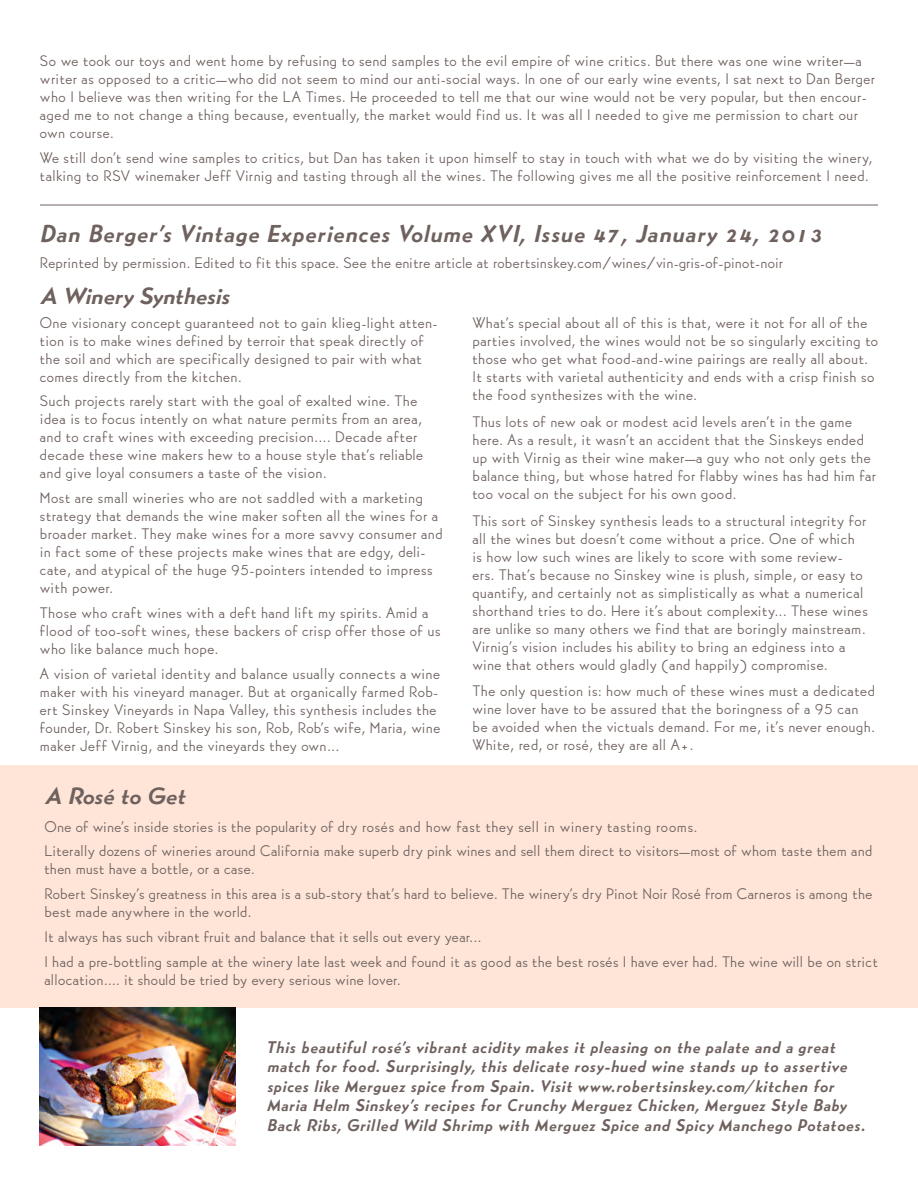
<style>
.page{position:relative;width:918px;height:1188px;background:#fff}
.page>*{position:absolute;margin:0;border:0;box-sizing:border-box;transform-origin:0 0}
.t1{font:italic 800 24px "Bernhard Gothic SGOT Std";letter-spacing:.035em;color:#6e615e}
.t2{font:italic 800 23.1px "Bernhard Gothic SGOT Std";letter-spacing:-.015em;color:#6e615e;scale:1.04 1}
.t3{font:italic 800 16.5px/19.5px "Bernhard Gothic SGOT Std";letter-spacing:.035em;color:#6e615e}
.t4{font:15px/18px "Bernhard Gothic SGOT Std";letter-spacing:.03em;color:#6e615e}
</style>
<div class="page">
<div style="left:0;top:765px;width:918px;height:243px;background:#fee5d8"></div>
<hr style="left:40px;top:205px;width:838px;height:1px;background:#6e615e">
<img style="left:40px;top:1008px;width:196px;height:137px">
<p class="t4" style="left:40px;top:52px;width:837px">So we took our toys and went home by refusing to send samples to the evil empire of wine critics. But there was one wine writer—a writer as opposed to a critic—who did not seem to mind our anti-social ways. In one of our early wine events, I sat next to Dan Berger who I believe was then writing for the LA Times. He proceeded to tell me that our wine would not be very popular, but then encour&shy;aged me to not change a thing because, eventually, the market would find us. It was all I needed to give me permission to chart our own course.</p>
<p class="t4" style="left:40px;top:148px;width:834px">We still don’t send wine samples to critics, but Dan has taken it upon himself to stay in touch with what we do by visiting the winery, talking to RSV winemaker Jeff Virnig and tasting through all the wines. The following gives me all the positive reinforcement I need.</p>
<h1 class="t1" style="left:40px;top:218px;width:784px">Dan Berger’s Vintage Experiences Volume XVI, Issue 47, January 24, 2013</h1>
<p class="t4" style="left:40px;top:254px;width:744px">Reprinted by permission. Edited to fit this space. See the enitre article at robertsinskey.com/wines/vin-gris-of-pinot-noir</p>
<h2 class="t2" style="left:40px;top:280px;width:184px">A Winery Synthesis</h2>
<p class="t4" style="left:40px;top:313px;width:399px">One visionary concept guaranteed not to gain klieg-light atten&shy;tion is to make wines defined by terroir that speak directly of the soil and which are specifically designed to pair with what comes directly from the kitchen.</p>
<p class="t4" style="left:40px;top:392px;width:385px">Such projects rarely start with the goal of exalted wine. The idea is to focus intently on what nature permits from an area, and to craft wines with exceeding precision.... Decade after decade these wine makers hew to a house style that’s reliable and give loyal consumers a taste of the vision.</p>
<p class="t4" style="left:40px;top:489px;width:404px">Most are small wineries who are not saddled with a marketing strategy that demands the wine maker soften all the wines for a broader market. They make wines for a more savvy consumer and in fact some of these projects make wines that are edgy, deli&shy;cate, and atypical of the huge 95-pointers intended to impress with power.</p>
<p class="t4" style="left:40px;top:604px;width:402px">Those who craft wines with a deft hand lift my spirits. Amid a flood of too-soft wines, these backers of crisp offer those of us who like balance much hope.</p>
<p class="t4" style="left:40px;top:664px;width:402px">A vision of varietal identity and balance usually connects a wine maker with his vineyard manager. But at organically farmed Rob&shy;ert Sinskey Vineyards in Napa Valley, this synthesis includes the founder, Dr. Robert Sinskey his son, Rob, Rob’s wife, Maria, wine maker Jeff Virnig, and the vineyards they own...</p>
<h2 class="t2" style="left:44px;top:781px;width:137px">A Rosé to Get</h2>
<p class="t4" style="left:472px;top:313px;width:407px">What’s special about all of this is that, were it not for all of the parties involved, the wines would not be so singularly exciting to those who get what food-and-wine pairings are really all about.<br>It starts with varietal authenticity and ends with a crisp finish so the food synthesizes with the wine.</p>
<p class="t4" style="left:472px;top:413px;width:405px">Thus lots of new oak or modest acid levels aren’t in the game here. As a result, it wasn’t an accident that the Sinskeys ended up with Virnig as their wine maker—a guy who not only gets the balance thing, but whose hatred for flabby wines has had him far too vocal on the subject for his own good.</p>
<p class="t4" style="left:472px;top:511px;width:397px">This sort of Sinskey synthesis leads to a structural integrity for all the wines but doesn’t come without a price. One of which is how low such wines are likely to score with some review&shy;ers. That’s because no Sinskey wine is plush, simple, or easy to quantify, and certainly not as simplistically as what a numerical shorthand tries to do. Here it’s about complexity... These wines are unlike so many others we find that are boringly mainstream.<br>Virnig’s vision includes his ability to bring an edginess into a wine that others would gladly (and happily) compromise.</p>
<p class="t4" style="left:472px;top:682px;width:404px">The only question is: how much of these wines must a dedicated wine lover have to be assured that the boringness of a 95 can be avoided when the victuals demand. For me, it’s never enough.<br>White, red, or rosé, they are all A+.</p>
<p class="t4" style="left:44px;top:814px;width:829px;line-height:24.8px">One of wine’s inside stories is the popularity of dry rosés and how fast they sell in winery tasting rooms.<br>Literally dozens of wineries around California make superb dry pink wines and sell them direct to visitors—most of whom taste them and</p>
<p class="t4" style="left:44px;top:857px;width:829px;line-height:24.8px">then must have a bottle, or a case.<br>Robert Sinskey’s greatness in this area is a sub-story that’s hard to believe. The winery’s dry Pinot Noir Rosé from Carneros is among the</p>
<p class="t4" style="left:44px;top:899px;width:835px;line-height:24.8px">best made anywhere in the world.<br>It always has such vibrant fruit and balance that it sells out every year...<br>I had a pre-bottling sample at the winery late last week and found it as good as the best rosés I have ever had. The wine will be on strict</p>
<p class="t4" style="left:44px;top:970px;width:358px">allocation.... it should be tried by every serious wine lover.</p>
<p class="t3" style="left:267px;top:1037px;width:600px">This beautiful rosé’s vibrant acidity makes it pleasing on the palate and a great match for food. Surprisingly, this delicate rosy-hued wine stands up to assertive spices like Merguez spice from Spain. Visit www.robertsinskey.com/kitchen for Maria Helm Sinskey’s recipes for Crunchy Merguez Chicken, Merguez Style Baby Back Ribs, Grilled Wild Shrimp with Merguez Spice and Spicy Manchego Potatoes.</p>
</div>
